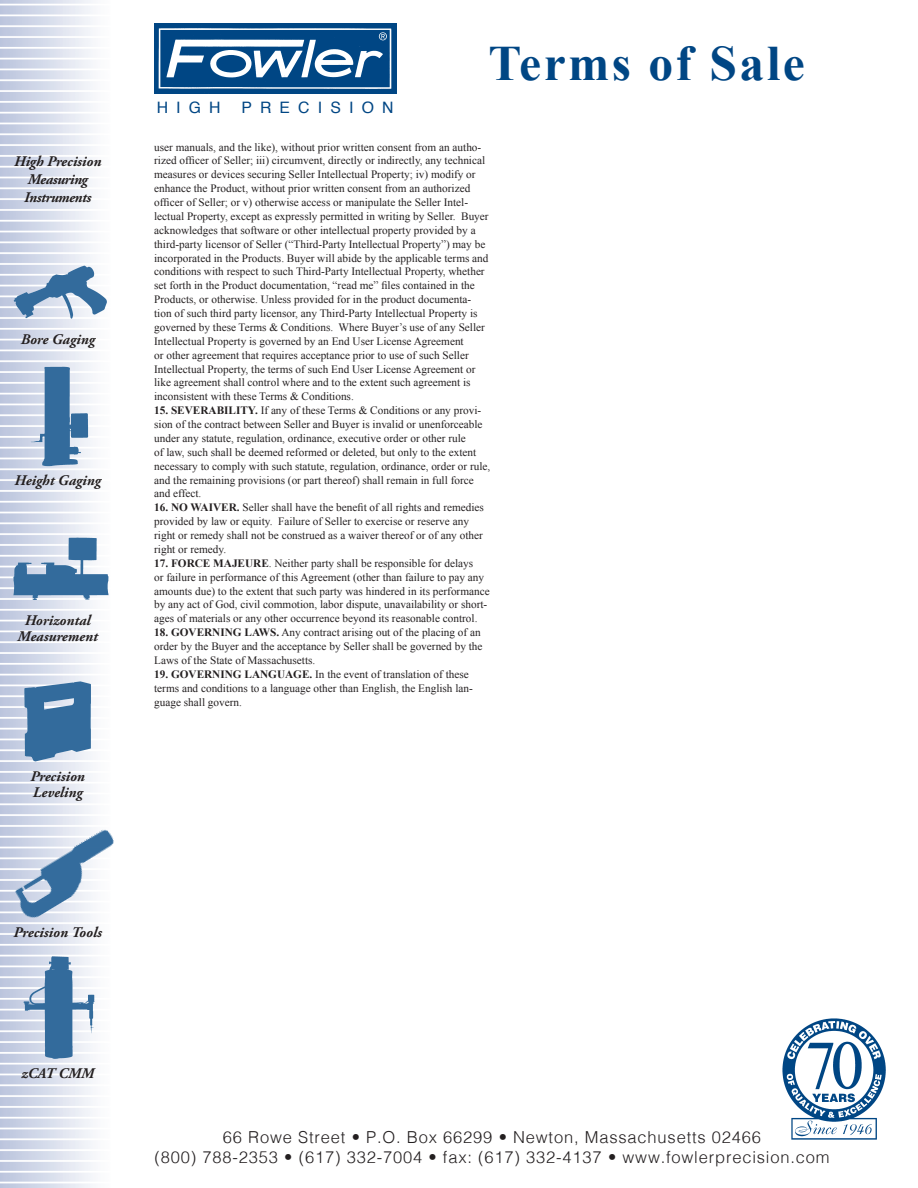
<style>
.page{position:relative;width:918px;height:1188px;background:#fff}
.page>*{position:absolute;margin:0;border:0;box-sizing:border-box;transform-origin:0 0}
.t1{font:700 49.5px "Times New Roman";letter-spacing:.05em;color:#004684}
.t2{font:300 16.5px "Helvetica";letter-spacing:.05em;color:#231f20}
.t3{font:15.75px "Helvetica";letter-spacing:.52em;color:#004684}
.t4{font:italic 700 14.7px/15.6px "Adobe Garamond Pro";color:#231f20;text-align:center}
.t5{font:italic 700 14.7px/17.9px "Adobe Garamond Pro";letter-spacing:-.03em;color:#231f20;text-align:center}
.t6{font:11.25px/13.8px "Times New Roman";color:#231f20}
.s1{font-weight:700}
</style>
<div class="page">
<img style="left:0;top:0;width:397px;height:1188px">
<div style="left:171px;top:25px;width:238px;height:67px;background:#fff"></div>
<img style="left:154px;top:24px;width:242px;height:70px">
<img style="left:782px;top:1018px;width:104px;height:122px">
<img style="left:7px;top:826px;width:124px;height:98px">
<img style="left:23px;top:955px;width:72px;height:105px">
<img style="left:31px;top:367px;width:57px;height:100px">
<img style="left:12px;top:536px;width:97px;height:64px">
<img style="left:21px;top:680px;width:75px;height:85px">
<img style="left:12px;top:264px;width:96px;height:56px">
<h3 class="t5" style="left:14px;top:153px;width:89px">High Precision<br>Measuring<br>Instruments</h3>
<h3 class="t4" style="left:21px;top:332px;width:76px">Bore Gaging</h3>
<h3 class="t4" style="left:15px;top:473px;width:88px">Height Gaging</h3>
<h3 class="t4" style="left:18px;top:613px;width:82px">Horizontal<br>Measurement</h3>
<h3 class="t4" style="left:31px;top:769px;width:56px;text-align:left">Precision<br>Leveling</h3>
<h3 class="t4" style="left:14px;top:925px;width:90px">Precision Tools</h3>
<p class="t3" style="left:157px;top:97px;width:65px">HIGH</p>
<p class="t3" style="left:241px;top:97px;width:154px">PRECISION</p>
<p class="t1" style="left:488px;top:29px;width:318px">Terms of Sale</p>
<p class="t6" style="left:154px;top:140px;width:336px">user manuals, and the like), without prior written consent from an autho&shy;rized officer of Seller; iii) circumvent, directly or indirectly, any technical measures or devices securing Seller Intellectual Property; iv) modify or enhance the Product, without prior written consent from an authorized officer of Seller; or v) otherwise access or manipulate the Seller Intel&shy;lectual Property, except as expressly permitted in writing by Seller. Buyer acknowledges that software or other intellectual property provided by a third-party licensor of Seller (“Third-Party Intellectual Property”) may be incorporated in the Products. Buyer will abide by the applicable terms and conditions with respect to such Third-Party Intellectual Property, whether set forth in the Product documentation, “read me” files contained in the Products, or otherwise. Unless provided for in the product documenta&shy;tion of such third party licensor, any Third-Party Intellectual Property is governed by these Terms &amp; Conditions. Where Buyer’s use of any Seller Intellectual Property is governed by an End User License Agreement<br>or other agreement that requires acceptance prior to use of such Seller Intellectual Property, the terms of such End User License Agreement or like agreement shall control where and to the extent such agreement is inconsistent with these Terms &amp; Conditions.</p>
<p class="t6" style="left:154px;top:403px;width:338px"><span class="s1">15. SEVERABILITY.</span> If any of these Terms &amp; Conditions or any provi&shy;sion of the contract between Seller and Buyer is invalid or unenforceable under any statute, regulation, ordinance, executive order or other rule<br>of law, such shall be deemed reformed or deleted, but only to the extent necessary to comply with such statute, regulation, ordinance, order or rule, and the remaining provisions (or part thereof) shall remain in full force and effect.</p>
<p class="t6" style="left:154px;top:501px;width:331px"><span class="s1">16. NO WAIVER.</span> Seller shall have the benefit of all rights and remedies provided by law or equity. Failure of Seller to exercise or reserve any right or remedy shall not be construed as a waiver thereof or of any other right or remedy.</p>
<p class="t6" style="left:154px;top:556px;width:337px"><span class="s1">17. FORCE MAJEURE</span>. Neither party shall be responsible for delays<br>or failure in performance of this Agreement (other than failure to pay any amounts due) to the extent that such party was hindered in its performance by any act of God, civil commotion, labor dispute, unavailability or short&shy;ages of materials or any other occurrence beyond its reasonable control.</p>
<p class="t6" style="left:154px;top:625px;width:330px"><span class="s1">18. GOVERNING LAWS.</span> Any contract arising out of the placing of an order by the Buyer and the acceptance by Seller shall be governed by the<br>Laws of the State of Massachusetts.</p>
<p class="t6" style="left:154px;top:667px;width:320px"><span class="s1">19. GOVERNING LANGUAGE.</span> In the event of translation of these terms and conditions to a language other than English, the English lan&shy;guage shall govern.</p>
<h3 class="t4" style="left:21px;top:1065px;width:74px">zCAT CMM</h3>
<p class="t2" style="left:223px;top:1123px;width:540px">66 Rowe Street • P.O. Box 66299 • Newton, Massachusetts 02466</p>
<p class="t2" style="left:154px;top:1143px;width:677px">(800) 788-2353 • (617) 332-7004 • fax: (617) 332-4137 • www.fowlerprecision.com</p>
</div>
